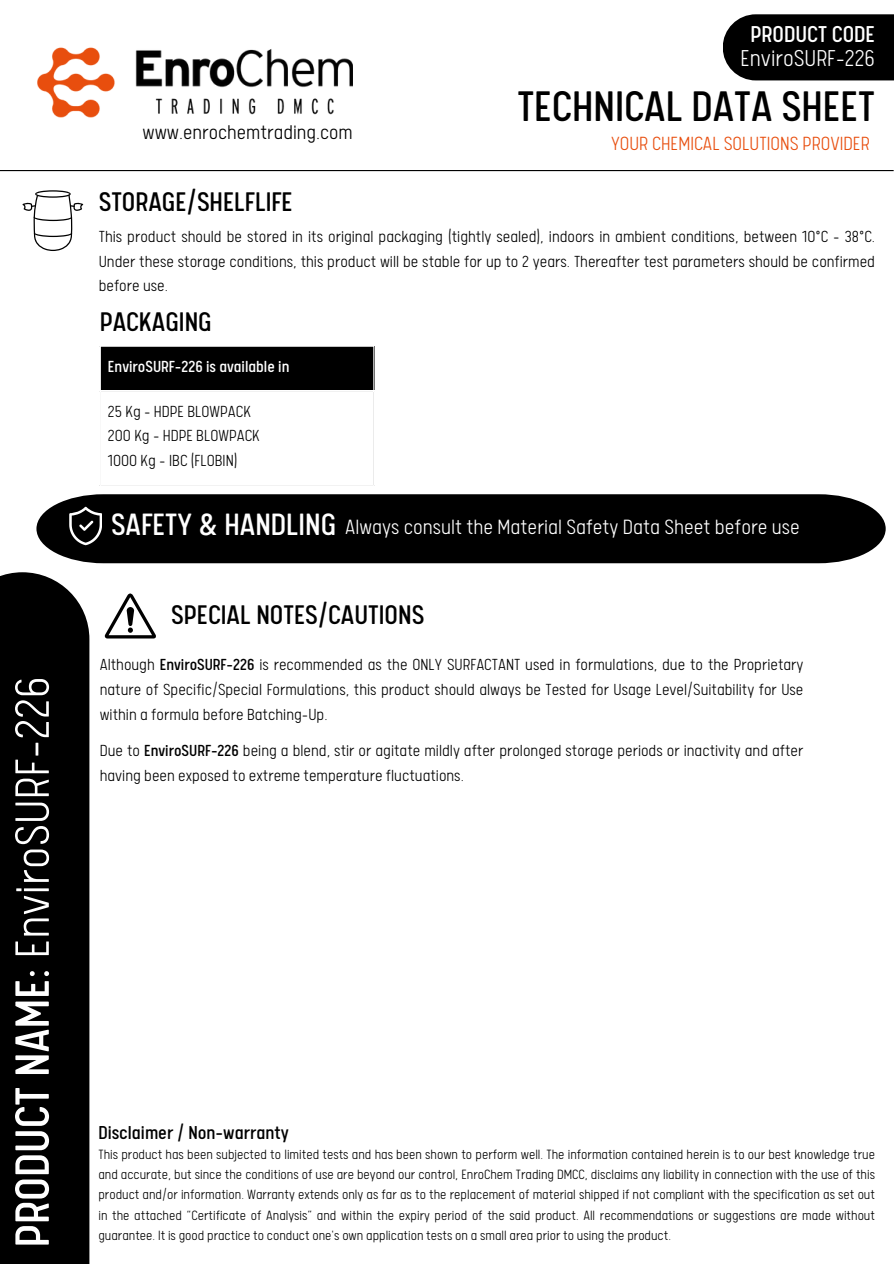
<style>
.page{position:relative;width:894px;height:1264px;background:#fff}
.page>*{position:absolute;margin:0;border:0;box-sizing:border-box;transform-origin:0 0}
.t1{font:300 54px "Calps";color:#fff}
.t2{font:48px "Calps";color:#000}
.t3{font:34.65px "Calps";color:#fff}
.t4{font:30.3px "Calps";color:#000}
.t5{font:300 25.8px/23.7px "Calps";color:#fff;text-align:center}
.t6{font:300 23.25px "Calps";color:#fff}
.t7{font:300 22.35px "Calps";color:#000}
.t8{font:300 21.45px "Calps";color:#e84e0e}
.t9{font:21px "Calps";color:#000}
.t10{font:300 18px/24.8px "Calps";color:#000;text-align:justify}
.t11{font:18px "Calps";color:#fff}
.t12{font:300 15px/20.2px "Calps";color:#000;text-align:justify}
.s1{font-weight:400}
</style>
<div class="page">
<hr style="left:0;top:170px;width:893px;height:1px;background:#000">
<div style="left:100px;top:346px;width:274px;height:45px;background:#000"></div>
<hr style="left:100px;top:347px;width:1px;height:138px;background:#fff">
<hr style="left:373px;top:347px;width:1px;height:138px;background:#fff">
<hr style="left:100px;top:345px;width:274px;height:2px;background:#fff">
<hr style="left:100px;top:390px;width:274px;height:2px;background:#fff">
<svg style="left:22px;top:190px;width:61px;height:61px"></svg>
<svg style="left:104px;top:593px;width:52px;height:45px"></svg>
<div style="left:0;top:572px;width:89px;height:691px;background:#000"></div>
<div style="left:723px;top:14px;width:170px;height:66px;background:#000"></div>
<div style="left:36px;top:494px;width:849px;height:69px;background:#000"></div>
<svg style="left:69px;top:507px;width:33px;height:38px"></svg>
<img style="left:37px;top:47px;width:78px;height:71px">
<img style="left:135px;top:49px;width:217px;height:66px">
<h2 class="t1" style="left:10px;top:1247px;width:572px;rotate:-90deg"><span class="s1">PRODUCT NAME:</span> EnviroSURF-226</h2>
<p class="t5" style="left:740px;top:26px;width:136px"><span class="s1">PRODUCT CODE<br></span>EnviroSURF-226</p>
<p class="t7" style="left:142px;top:123px;width:212px">www.enrochemtrading.com</p>
<h3 class="t2" style="left:517px;top:87px;width:359px">TECHNICAL DATA SHEET</h3>
<p class="t8" style="left:611px;top:134px;width:260px">YOUR CHEMICAL SOLUTIONS PROVIDER</p>
<h4 class="t4" style="left:99px;top:189px;width:195px">STORAGE/SHELFLIFE</h4>
<p class="t10" style="left:99px;top:226px;width:777px">This product should be stored in its original packaging (tightly sealed), indoors in ambient conditions, between 10°C - 38°C.<br>Under these storage conditions, this product will be stable for up to 2 years. Thereafter test parameters should be confirmed before use.</p>
<p class="t4" style="left:100px;top:309px;width:114px">PACKAGING</p>
<p class="t11" style="left:108px;top:358px;width:183px">EnviroSURF-226 is available in</p>
<p class="t10" style="left:108px;top:401px;width:144px">25 Kg - HDPE BLOWPACK</p>
<p class="t10" style="left:108px;top:426px;width:153px">200 Kg - HDPE BLOWPACK</p>
<h5 class="t10" style="left:108px;top:450px;width:131px">1000 Kg - IBC (FLOBIN)</h5>
<h1 class="t3" style="left:111px;top:510px;width:226px">SAFETY &amp; HANDLING</h1>
<p class="t6" style="left:345px;top:517px;width:456px">Always consult the Material Safety Data Sheet before use</p>
<h4 class="t4" style="left:171px;top:602px;width:254px">SPECIAL NOTES/CAUTIONS</h4>
<p class="t10" style="left:100px;top:654px;width:705px">Although <span class="s1">EnviroSURF-226</span> is recommended as the ONLY SURFACTANT used in formulations, due to the Proprietary nature of Specific/Special Formulations, this product should always be Tested for Usage Level/Suitability for Use within a formula before Batching-Up.</p>
<p class="t10" style="left:100px;top:741px;width:705px">Due to <span class="s1">EnviroSURF-226</span> being a blend, stir or agitate mildly after prolonged storage periods or inactivity and after having been exposed to extreme temperature fluctuations.</p>
<h6 class="t9" style="left:98px;top:1123px;width:192px">Disclaimer / Non-warranty</h6>
<p class="t12" style="left:98px;top:1146px;width:778px">This product has been subjected to limited tests and has been shown to perform well. The information contained herein is to our best knowledge true and accurate, but since the conditions of use are beyond our control, EnroChem Trading DMCC, disclaims any liability in connection with the use of this product and/or information. Warranty extends only as far as to the replacement of material shipped if not compliant with the specification as set out in the attached “Certificate of Analysis” and within the expiry period of the said product. All recommendations or suggestions are made without guarantee. It is good practice to conduct one's own application tests on a small area prior to using the product.</p>
</div>
